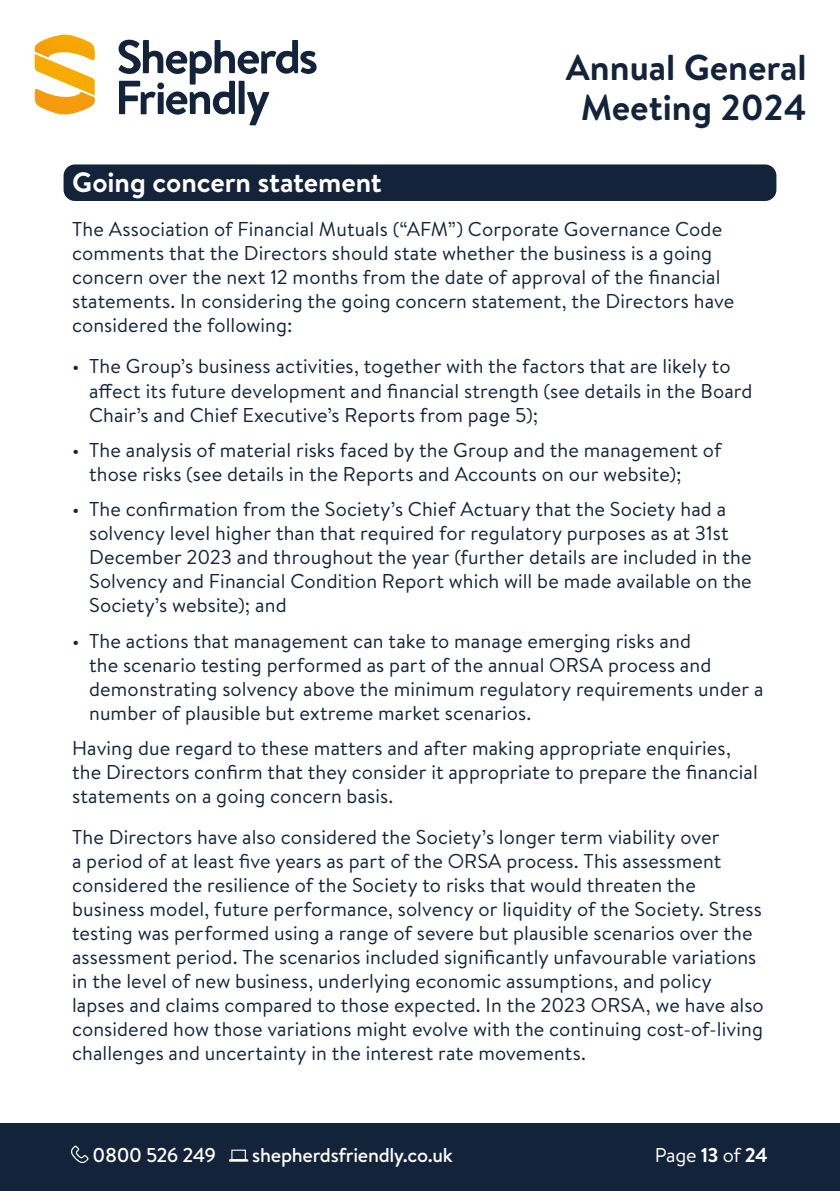
<style>
.page{position:relative;width:840px;height:1191px;background:#fff}
.page>*{position:absolute;margin:0;border:0;box-sizing:border-box;transform-origin:0 0}
.t1{font:700 36px/40px "Brandon Text";color:#13243a;text-align:center}
.t2{font:700 28px "Brandon Text";color:#fff}
.t3{font:20px/24px "Brandon Text";letter-spacing:.005em;color:#13243a}
.t4{font:500 20px "Brandon Text";letter-spacing:-.015em;color:#fff}
.t5{font:500 20px "Brandon Text";letter-spacing:-.035em;color:#fff}
.t6{font:20px "Brandon Text";letter-spacing:-.015em;color:#fff}
.s1{font-weight:700}
</style>
<div class="page">
<div style="left:0;top:1123px;width:839px;height:68px;background:#13243a"></div>
<svg style="left:71px;top:1145px;width:18px;height:18px"></svg>
<svg style="left:229px;top:1149px;width:20px;height:13px"></svg>
<svg style="left:34px;top:34px;width:61px;height:81px"></svg>
<svg style="left:118px;top:40px;width:198px;height:85px"></svg>
<div style="left:63px;top:164px;width:713px;height:37px;background:#13243a;border-radius:11px"></div>
<h1 class="t1" style="left:565px;top:46px;width:242px">Annual General<br>Meeting 2024</h1>
<h2 class="t2" style="left:72px;top:162px;width:311px">Going concern statement</h2>
<p class="t3" style="left:72px;top:217px;width:663px">The Association of Financial Mutuals (“AFM”) Corporate Governance Code comments that the Directors should state whether the business is a going concern over the next 12 months from the date of approval of the financial statements. In considering the going concern statement, the Directors have considered the following:</p>
<p class="t3" style="left:89px;top:354px;width:664px;text-indent:-17px">• The Group’s business activities, together with the factors that are likely to affect its future development and financial strength (see details in the Board<br>Chair’s and Chief Executive’s Reports from page 5);</p>
<p class="t3" style="left:89px;top:437px;width:633px;text-indent:-17px">• The analysis of material risks faced by the Group and the management of those risks (see details in the Reports and Accounts on our website);</p>
<p class="t3" style="left:89px;top:496px;width:663px;text-indent:-17px">• The confirmation from the Society’s Chief Actuary that the Society had a solvency level higher than that required for regulatory purposes as at 31st December 2023 and throughout the year (further details are included in the Solvency and Financial Condition Report which will be made available on the Society’s website); and</p>
<p class="t3" style="left:89px;top:628px;width:675px;text-indent:-17px">• The actions that management can take to manage emerging risks and<br>the scenario testing performed as part of the annual ORSA process and demonstrating solvency above the minimum regulatory requirements under a number of plausible but extreme market scenarios.</p>
<p class="t3" style="left:72px;top:735px;width:687px">Having due regard to these matters and after making appropriate enquiries, the Directors confirm that they consider it appropriate to prepare the financial statements on a going concern basis.</p>
<p class="t3" style="left:72px;top:824px;width:692px">The Directors have also considered the Society’s longer term viability over<br>a period of at least five years as part of the ORSA process. This assessment considered the resilience of the Society to risks that would threaten the business model, future performance, solvency or liquidity of the Society. Stress testing was performed using a range of severe but plausible scenarios over the assessment period. The scenarios included significantly unfavourable variations in the level of new business, underlying economic assumptions, and policy lapses and claims compared to those expected. In the 2023 ORSA, we have also considered how those variations might evolve with the continuing cost-of-living challenges and uncertainty in the interest rate movements.</p>
<p class="t5" style="left:92px;top:1141px;width:125px">0800 526 249</p>
<p class="t4" style="left:252px;top:1141px;width:202px">shepherdsfriendly.co.uk</p>
<p class="t6" style="left:654px;top:1141px;width:115px">Page <span class="s1">13</span> of <span class="s1">24</span></p>
</div>
